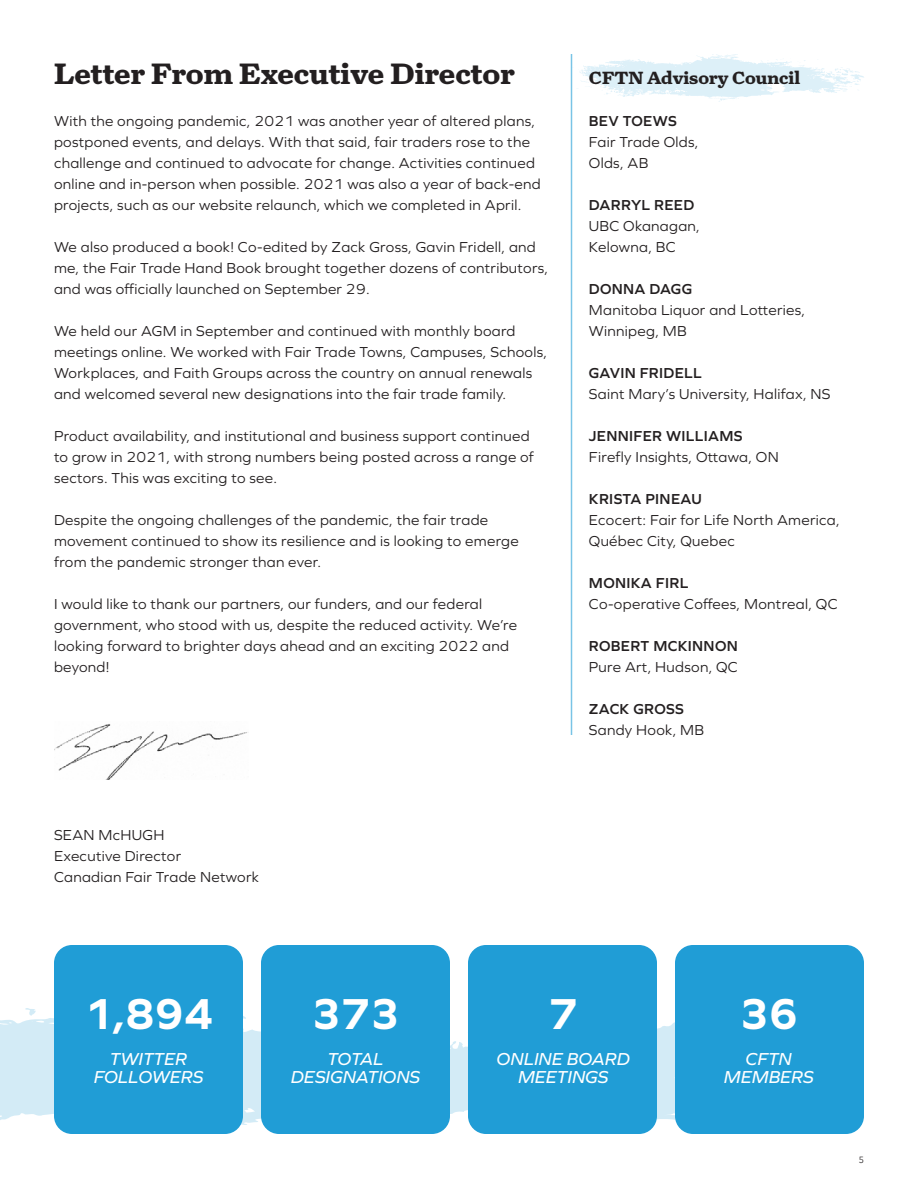
<style>
.page{position:relative;width:918px;height:1188px;background:#fff}
.page>*{position:absolute;margin:0;border:0;box-sizing:border-box;transform-origin:0 0}
.body_text-tint_box{font:700 45px "Graphie";color:#fff}
.h1-section_head_blac{font:700 30px "Turnip";color:#231f20}
.body_text-tint_box-2{font:italic 18px/18px "Graphie";color:#fff;text-align:center}
.h1-section_head{font:700 18px "Turnip";color:#231f20}
.body_text_black{font:15px/21px "Graphie";letter-spacing:.02em;color:#231f20}
.body_text_black-2{font:600 15px "Graphie";letter-spacing:.02em;color:#231f20}
.t1{font:9px "Avenir Next";color:#231f20}
</style>
<div class="page">
<svg style="left:572px;top:54px;width:292px;height:48px"></svg>
<hr style="left:571px;top:54px;width:1px;height:681px;background:#209dd6">
<img style="left:54px;top:724px;width:194px;height:55px">
<div style="left:468px;top:945px;width:189px;height:189px;background:#209dd6;border-radius:18px"></div>
<svg style="left:0;top:1018px;width:686px;height:115px"></svg>
<svg style="left:500px;top:1107px;width:9px;height:7px"></svg>
<svg style="left:468px;top:1027px;width:11px;height:11px"></svg>
<svg style="left:484px;top:1109px;width:6px;height:4px"></svg>
<svg style="left:522px;top:1023px;width:5px;height:3px"></svg>
<svg style="left:522px;top:1093px;width:11px;height:8px"></svg>
<svg style="left:539px;top:1086px;width:8px;height:4px"></svg>
<svg style="left:25px;top:1008px;width:11px;height:8px"></svg>
<svg style="left:486px;top:1018px;width:12px;height:2px"></svg>
<svg style="left:556px;top:1068px;width:5px;height:4px"></svg>
<div style="left:675px;top:945px;width:189px;height:189px;background:#209dd6;border-radius:18px"></div>
<div style="left:261px;top:945px;width:189px;height:189px;background:#209dd6;border-radius:18px"></div>
<div style="left:54px;top:945px;width:189px;height:189px;background:#209dd6;border-radius:18px"></div>
<p class="h1-section_head_blac" style="left:54px;top:54px;width:462px">Letter From Executive Director</p>
<p class="body_text_black" style="left:54px;top:110px;width:488px">With the ongoing pandemic, 2021 was another year of altered plans, postponed events, and delays. With that said, fair traders rose to the challenge and continued to advocate for change. Activities continued online and in-person when possible. 2021 was also a year of back-end projects, such as our website relaunch, which we completed in April.</p>
<p class="body_text_black" style="left:54px;top:236px;width:496px">We also produced a book! Co-edited by Zack Gross, Gavin Fridell, and me, the Fair Trade Hand Book brought together dozens of contributors, and was officially launched on September 29.</p>
<p class="body_text_black" style="left:54px;top:320px;width:495px">We held our AGM in September and continued with monthly board meetings online. We worked with Fair Trade Towns, Campuses, Schools, Workplaces, and Faith Groups across the country on annual renewals and welcomed several new designations into the fair trade family.</p>
<p class="body_text_black" style="left:54px;top:425px;width:481px">Product availability, and institutional and business support continued to grow in 2021, with strong numbers being posted across a range of sectors. This was exciting to see.</p>
<p class="body_text_black" style="left:54px;top:509px;width:466px">Despite the ongoing challenges of the pandemic, the fair trade movement continued to show its resilience and is looking to emerge from the pandemic stronger than ever.</p>
<p class="body_text_black" style="left:54px;top:593px;width:465px">I would like to thank our partners, our funders, and our federal government, who stood with us, despite the reduced activity. We’re looking forward to brighter days ahead and an exciting 2022 and beyond!</p>
<p class="body_text_black" style="left:54px;top:824px;width:112px">SEAN McHUGH</p>
<p class="body_text_black" style="left:54px;top:845px;width:129px">Executive Director</p>
<p class="body_text_black" style="left:54px;top:866px;width:207px">Canadian Fair Trade Network</p>
<p class="h1-section_head" style="left:589px;top:66px;width:213px">CFTN Advisory Council</p>
<p class="body_text_black-2" style="left:589px;top:112px;width:90px">BEV TOEWS</p>
<p class="body_text_black" style="left:589px;top:131px;width:111px">Fair Trade Olds,</p>
<p class="body_text_black" style="left:589px;top:152px;width:61px">Olds, AB</p>
<p class="body_text_black-2" style="left:589px;top:196px;width:107px">DARRYL REED</p>
<p class="body_text_black" style="left:589px;top:215px;width:112px">UBC Okanagan,<br>Kelowna, BC</p>
<p class="body_text_black-2" style="left:589px;top:280px;width:105px">DONNA DAGG</p>
<p class="body_text_black" style="left:589px;top:299px;width:218px">Manitoba Liquor and Lotteries,<br>Winnipeg, MB</p>
<p class="body_text_black-2" style="left:589px;top:364px;width:114px">GAVIN FRIDELL</p>
<p class="body_text_black" style="left:589px;top:383px;width:243px">Saint Mary’s University, Halifax, NS</p>
<p class="body_text_black-2" style="left:589px;top:427px;width:155px">JENNIFER WILLIAMS</p>
<p class="body_text_black" style="left:589px;top:446px;width:191px">Firefly Insights, Ottawa, ON</p>
<p class="body_text_black-2" style="left:589px;top:490px;width:114px">KRISTA PINEAU</p>
<p class="body_text_black" style="left:589px;top:509px;width:252px">Ecocert: Fair for Life North America,</p>
<p class="body_text_black" style="left:589px;top:530px;width:147px">Québec City, Quebec</p>
<p class="body_text_black-2" style="left:589px;top:574px;width:101px">MONIKA FIRL</p>
<p class="body_text_black" style="left:589px;top:593px;width:250px">Co-operative Coffees, Montreal, QC</p>
<p class="body_text_black-2" style="left:589px;top:637px;width:150px">ROBERT MCKINNON</p>
<p class="body_text_black" style="left:589px;top:656px;width:150px">Pure Art, Hudson, QC</p>
<p class="body_text_black-2" style="left:589px;top:700px;width:96px">ZACK GROSS</p>
<p class="body_text_black" style="left:589px;top:719px;width:117px">Sandy Hook, MB</p>
<p class="body_text-tint_box" style="left:84px;top:987px;width:131px">1,894</p>
<p class="body_text-tint_box-2" style="left:94px;top:1050px;width:111px">TWITTER<br>FOLLOWERS</p>
<p class="body_text-tint_box" style="left:312px;top:987px;width:89px">373</p>
<p class="body_text-tint_box-2" style="left:327px;top:1050px;width:58px">TOTAL</p>
<p class="body_text-tint_box-2" style="left:291px;top:1068px;width:131px">DESIGNATIONS</p>
<p class="body_text-tint_box" style="left:549px;top:987px;width:31px">7</p>
<p class="body_text-tint_box-2" style="left:497px;top:1050px;width:135px">ONLINE BOARD</p>
<p class="body_text-tint_box-2" style="left:518px;top:1068px;width:92px">MEETINGS</p>
<p class="body_text-tint_box" style="left:740px;top:987px;width:60px">36</p>
<p class="body_text-tint_box-2" style="left:746px;top:1050px;width:48px">CFTN</p>
<p class="body_text-tint_box-2" style="left:724px;top:1068px;width:91px">MEMBERS</p>
<p class="t1" style="left:859px;top:1153px;width:7px">5</p>
</div>
